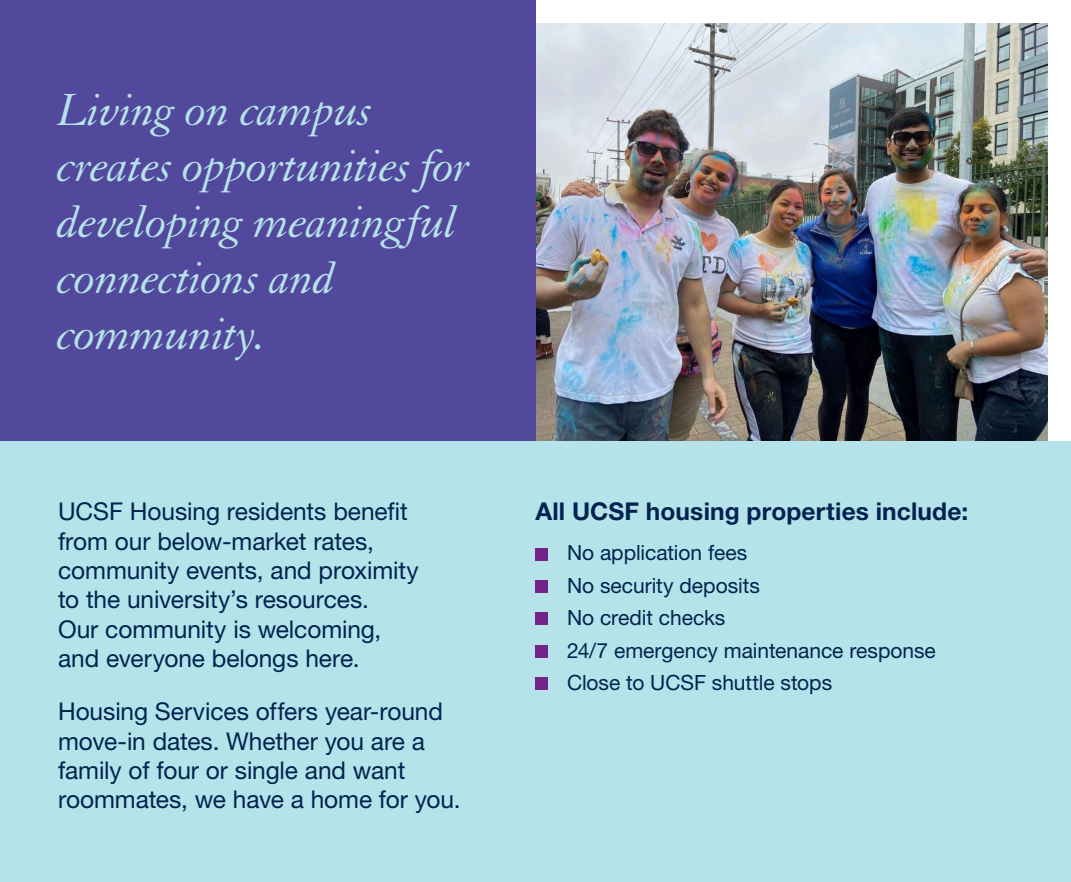
<style>
.page{position:relative;width:1071px;height:882px;background:#fff}
.page>*{position:absolute;margin:0;border:0;box-sizing:border-box;transform-origin:0 0}
.t1{font:italic 49px/56px "Granjon LT Std";letter-spacing:-.01em;color:#b6e2ea}
.body{font:24.5px/29.4px "Helvetica Neue LT Std";letter-spacing:-.005em;color:#00244f}
.body-2{font:700 24.5px "Helvetica Neue LT Std";letter-spacing:.005em;color:#00244f}
.body-3{font:21px "Helvetica Neue LT Std";letter-spacing:-.005em;color:#00244f}
</style>
<div class="page">
<img style="left:536px;top:24px;width:511px;height:417px">
<div style="left:0;top:441px;width:1071px;height:441px;background:#b6e2ea"></div>
<div style="left:0;top:0;width:536px;height:441px;background:#52499d"></div>
<div style="left:536px;top:548px;width:12px;height:12px;background:#722587"></div>
<div style="left:536px;top:580px;width:12px;height:13px;background:#722587"></div>
<div style="left:536px;top:613px;width:12px;height:12px;background:#722587"></div>
<div style="left:536px;top:645px;width:12px;height:13px;background:#722587"></div>
<div style="left:536px;top:677px;width:12px;height:13px;background:#722587"></div>
<p class="t1" style="left:58px;top:83px;width:414px">Living on campus creates opportunities for developing meaningful connections and community.</p>
<p class="body" style="left:58px;top:496px;width:362px">UCSF Housing residents benefit from our below-market rates, community events, and proximity to the university’s resources.<br>Our community is welcoming, and everyone belongs here.</p>
<p class="body" style="left:58px;top:696px;width:404px">Housing Services offers year-round move-in dates. Whether you are a family of four or single and want roommates, we have a home for you.</p>
<p class="body-2" style="left:536px;top:496px;width:434px">All UCSF housing properties include:</p>
<p class="body-3" style="left:567px;top:540px;width:182px">No application fees</p>
<p class="body-3" style="left:567px;top:573px;width:194px">No security deposits</p>
<p class="body-3" style="left:567px;top:605px;width:160px">No credit checks</p>
<p class="body-3" style="left:567px;top:638px;width:370px">24/7 emergency maintenance response</p>
<p class="body-3" style="left:567px;top:670px;width:267px">Close to UCSF shuttle stops</p>
</div>
